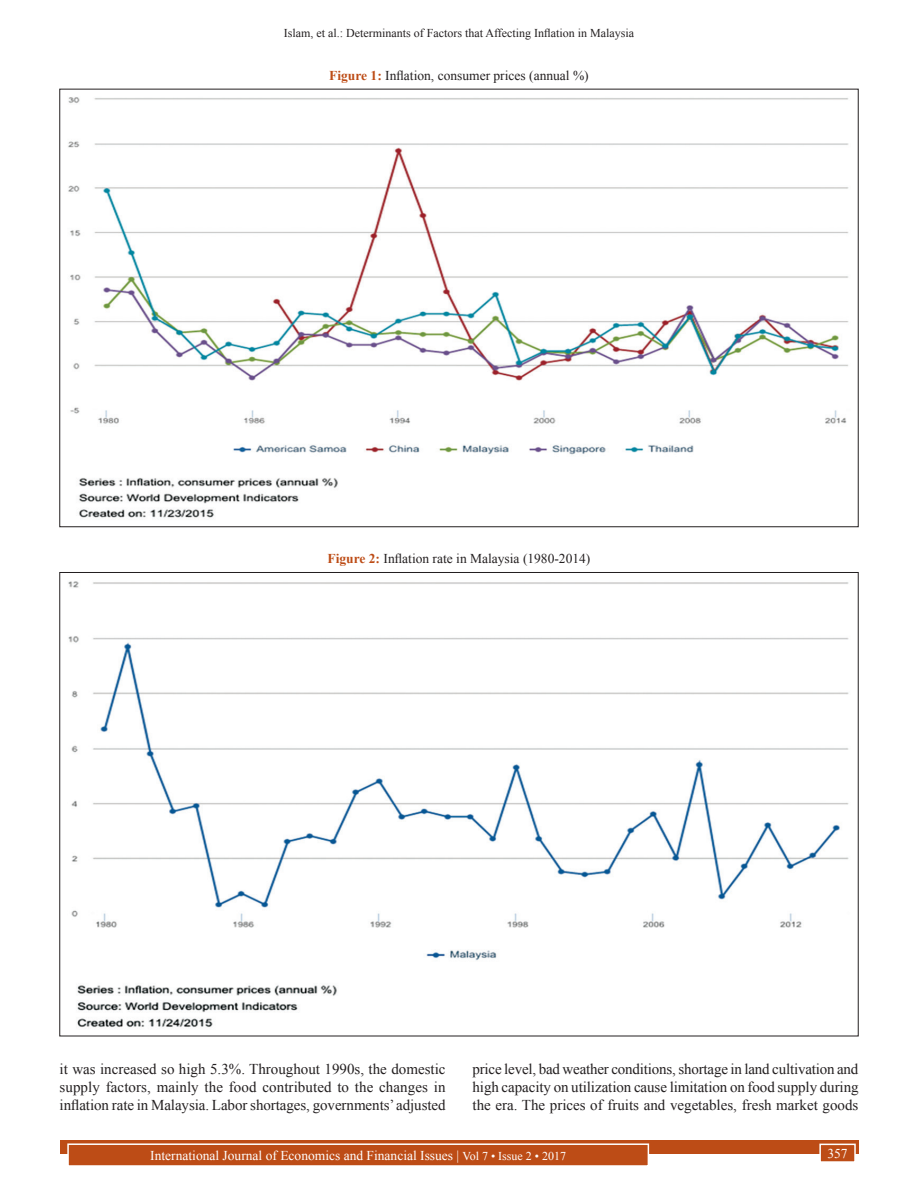
<style>
.page{position:relative;width:918px;height:1188px;background:#fff}
.page>*{position:absolute;margin:0;border:0;box-sizing:border-box;transform-origin:0 0}
.TX{font:15px/18px "Times New Roman";letter-spacing:-.005em;color:#231f20;text-align:justify}
.FGC{font:13.5px "Times New Roman";color:#231f20}
.Folio{font:13.5px "Times New Roman";color:#fff}
.t1{font:12px "Times New Roman";color:#231f20}
.s1{font-weight:700;color:#bd4c16}
.s2{font-size:12px}
</style>
<div class="page">
<div style="left:60px;top:1140px;width:798px;height:13px;background:#bd4c16"></div>
<div style="left:68px;top:1144px;width:580px;height:22px;background:#bd4c16"></div>
<div style="left:67px;top:1143px;width:582px;height:24px;border:2px solid #fff"></div>
<div style="left:820px;top:1144px;width:35px;height:18px;background:#bd4c16"></div>
<div style="left:819px;top:1144px;width:37px;height:19px;border:2px solid #fff"></div>
<img style="left:68px;top:97px;width:781px;height:421px">
<img style="left:68px;top:581px;width:781px;height:448px">
<p class="t1" style="left:284px;top:25px;width:352px">Islam, et al.: Determinants of Factors that Affecting Inflation in Malaysia</p>
<p class="FGC" style="left:329px;top:66px;width:261px"><span class="s1">Figure 1:</span> Inflation, consumer prices (annual %)</p>
<p class="FGC" style="left:328px;top:549px;width:264px"><span class="s1">Figure 2:</span> Inflation rate in Malaysia (1980-2014)</p>
<p class="TX" style="left:60px;top:1059px;width:388px">it was increased so high 5.3%. Throughout 1990s, the domestic supply factors, mainly the food contributed to the changes in inflation rate in Malaysia. Labor shortages, governments’ adjusted</p>
<p class="TX" style="left:472px;top:1059px;width:388px">price level, bad weather conditions, shortage in land cultivation and high capacity on utilization cause limitation on food supply during the era. The prices of fruits and vegetables, fresh market goods</p>
<p class="Folio" style="left:150px;top:1146px;width:417px">International Journal of Economics and Financial Issues | <span class="s2">Vol 7 • Issue 2 • 2017</span></p>
<p class="Folio" style="left:827px;top:1144px;width:22px">357</p>
</div>
